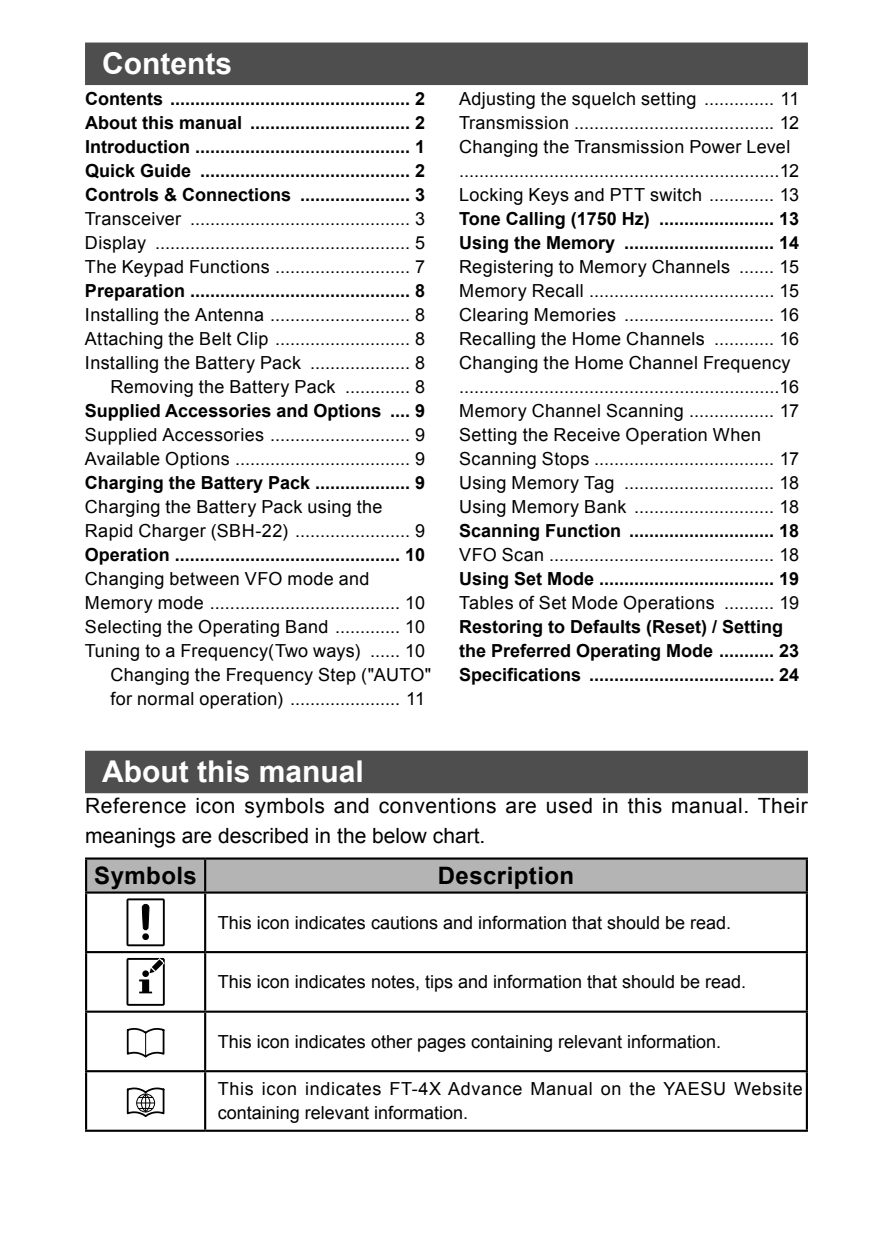
<style>
.page{position:relative;width:893px;height:1259px;background:#fff}
.page>*{position:absolute;margin:0;border:0;box-sizing:border-box;transform-origin:0 0}
.t1{font:700 30px "Arial";color:#fff}
.t2{font:700 24px "Arial";letter-spacing:.02em;color:#000}
.t3{font:21px/30px "Arial";letter-spacing:.025em;color:#000}
.t4{font:18px/24px "Arial";letter-spacing:.02em;color:#000}
.t5{font:700 18px/24px "Arial";color:#000}
.t6{font:18px "Arial";color:#000}
</style>
<div class="page">
<div style="left:85px;top:43px;width:723px;height:42px;background:#4e4e4e"></div>
<div style="left:85px;top:750px;width:723px;height:43px;background:#4e4e4e"></div>
<div style="left:87px;top:859px;width:719px;height:32px;background:#b4b4b4"></div>
<hr style="left:85px;top:857px;width:120px;height:2px;background:#000">
<hr style="left:85px;top:859px;width:2px;height:32px;background:#000">
<hr style="left:205px;top:857px;width:603px;height:2px;background:#000">
<hr style="left:204px;top:859px;width:2px;height:32px;background:#000">
<hr style="left:806px;top:859px;width:2px;height:32px;background:#000">
<hr style="left:85px;top:891px;width:120px;height:2px;background:#000">
<hr style="left:85px;top:893px;width:2px;height:58px;background:#000">
<hr style="left:205px;top:891px;width:603px;height:2px;background:#000">
<hr style="left:204px;top:893px;width:2px;height:58px;background:#000">
<hr style="left:806px;top:893px;width:2px;height:58px;background:#000">
<hr style="left:85px;top:951px;width:120px;height:2px;background:#000">
<hr style="left:85px;top:953px;width:2px;height:57px;background:#000">
<hr style="left:205px;top:951px;width:603px;height:2px;background:#000">
<hr style="left:204px;top:953px;width:2px;height:57px;background:#000">
<hr style="left:806px;top:953px;width:2px;height:57px;background:#000">
<hr style="left:85px;top:1010px;width:120px;height:2px;background:#000">
<hr style="left:85px;top:1012px;width:2px;height:58px;background:#000">
<hr style="left:205px;top:1010px;width:603px;height:2px;background:#000">
<hr style="left:204px;top:1012px;width:2px;height:58px;background:#000">
<hr style="left:806px;top:1012px;width:2px;height:58px;background:#000">
<hr style="left:85px;top:1070px;width:120px;height:2px;background:#000">
<hr style="left:85px;top:1072px;width:2px;height:57px;background:#000">
<hr style="left:205px;top:1070px;width:603px;height:2px;background:#000">
<hr style="left:204px;top:1072px;width:2px;height:57px;background:#000">
<hr style="left:806px;top:1072px;width:2px;height:57px;background:#000">
<hr style="left:85px;top:1129px;width:120px;height:2px;background:#000">
<hr style="left:205px;top:1129px;width:603px;height:2px;background:#000">
<svg style="left:126px;top:898px;width:39px;height:48px"></svg>
<svg style="left:126px;top:958px;width:39px;height:47px"></svg>
<svg style="left:126px;top:1028px;width:39px;height:29px"></svg>
<svg style="left:126px;top:1087px;width:39px;height:30px"></svg>
<h1 class="t1" style="left:102px;top:43px;width:131px">Contents</h1>
<p class="t5" style="left:85px;top:87px;width:342px;text-align:justify">Contents ................................................ 2<br>About this manual ................................ 2<br>Introduction ........................................... 1<br>Quick Guide .......................................... 2<br>Controls &amp; Connections ...................... 3</p>
<p class="t4" style="left:85px;top:207px;width:342px;text-align:justify">Transceiver ............................................ 3<br>Display ................................................... 5<br>The Keypad Functions ........................... 7</p>
<p class="t5" style="left:85px;top:279px;width:342px">Preparation ............................................ 8</p>
<p class="t4" style="left:85px;top:303px;width:342px;text-align:right">Installing the Antenna ............................ 8<br>Attaching the Belt Clip ........................... 8<br>Installing the Battery Pack .................... 8<br>Removing the Battery Pack ............. 8</p>
<p class="t5" style="left:85px;top:399px;width:342px">Supplied Accessories and Options .... 9</p>
<p class="t4" style="left:85px;top:423px;width:342px">Supplied Accessories ............................ 9<br>Available Options ................................... 9</p>
<p class="t5" style="left:85px;top:471px;width:342px">Charging the Battery Pack ................... 9</p>
<p class="t4" style="left:85px;top:495px;width:342px">Charging the Battery Pack using the<br>Rapid Charger (SBH-22) ....................... 9</p>
<p class="t5" style="left:85px;top:543px;width:342px">Operation ............................................. 10</p>
<p class="t4" style="left:85px;top:566px;width:286px">Changing between VFO mode and</p>
<p class="t4" style="left:85px;top:590px;width:342px">Memory mode ...................................... 10</p>
<p class="t4" style="left:85px;top:614px;width:342px">Selecting the Operating Band ............. 10</p>
<p class="t4" style="left:85px;top:638px;width:342px">Tuning to a Frequency(Two ways) ...... 10</p>
<p class="t4" style="left:110px;top:662px;width:322px">Changing the Frequency Step ("AUTO"</p>
<p class="t4" style="left:110px;top:686px;width:316px">for normal operation) ...................... 11</p>
<p class="t4" style="left:459px;top:86px;width:342px">Adjusting the squelch setting .............. 11<br>Transmission ........................................ 12<br>Changing the Transmission Power Level ................................................................12<br>Locking Keys and PTT switch ............. 13</p>
<p class="t5" style="left:459px;top:207px;width:342px">Tone Calling (1750 Hz) ....................... 13<br>Using the Memory .............................. 14</p>
<p class="t4" style="left:459px;top:254px;width:342px">Registering to Memory Channels ....... 15<br>Memory Recall ..................................... 15<br>Clearing Memories .............................. 16<br>Recalling the Home Channels ............ 16<br>Changing the Home Channel Frequency ................................................................16<br>Memory Channel Scanning ................. 17<br>Setting the Receive Operation When Scanning Stops .................................... 17<br>Using Memory Tag .............................. 18<br>Using Memory Bank ............................ 18</p>
<p class="t5" style="left:459px;top:519px;width:342px">Scanning Function ............................. 18</p>
<p class="t4" style="left:459px;top:542px;width:342px">VFO Scan ............................................. 18</p>
<p class="t5" style="left:459px;top:567px;width:342px">Using Set Mode ................................... 19</p>
<p class="t4" style="left:459px;top:590px;width:342px">Tables of Set Mode Operations .......... 19</p>
<p class="t5" style="left:459px;top:615px;width:342px">Restoring to Defaults (Reset) / Setting the Preferred Operating Mode ........... 23<br>Specifications ..................................... 24</p>
<h1 class="t1" style="left:102px;top:751px;width:263px">About this manual</h1>
<p class="t3" style="left:85px;top:791px;width:724px">Reference icon symbols and conventions are used in this manual. Their meanings are described in the below chart.</p>
<h2 class="t2" style="left:94px;top:859px;width:104px">Symbols</h2>
<h2 class="t2" style="left:438px;top:859px;width:138px">Description</h2>
<p class="t6" style="left:218px;top:910px;width:515px">This icon indicates cautions and information that should be read.</p>
<p class="t6" style="left:218px;top:970px;width:530px">This icon indicates notes, tips and information that should be read.</p>
<p class="t6" style="left:218px;top:1029px;width:505px">This icon indicates other pages containing relevant information.</p>
<p class="t4" style="left:218px;top:1077px;width:586px">This icon indicates FT-4X Advance Manual on the YAESU Website containing relevant information.</p>
</div>
